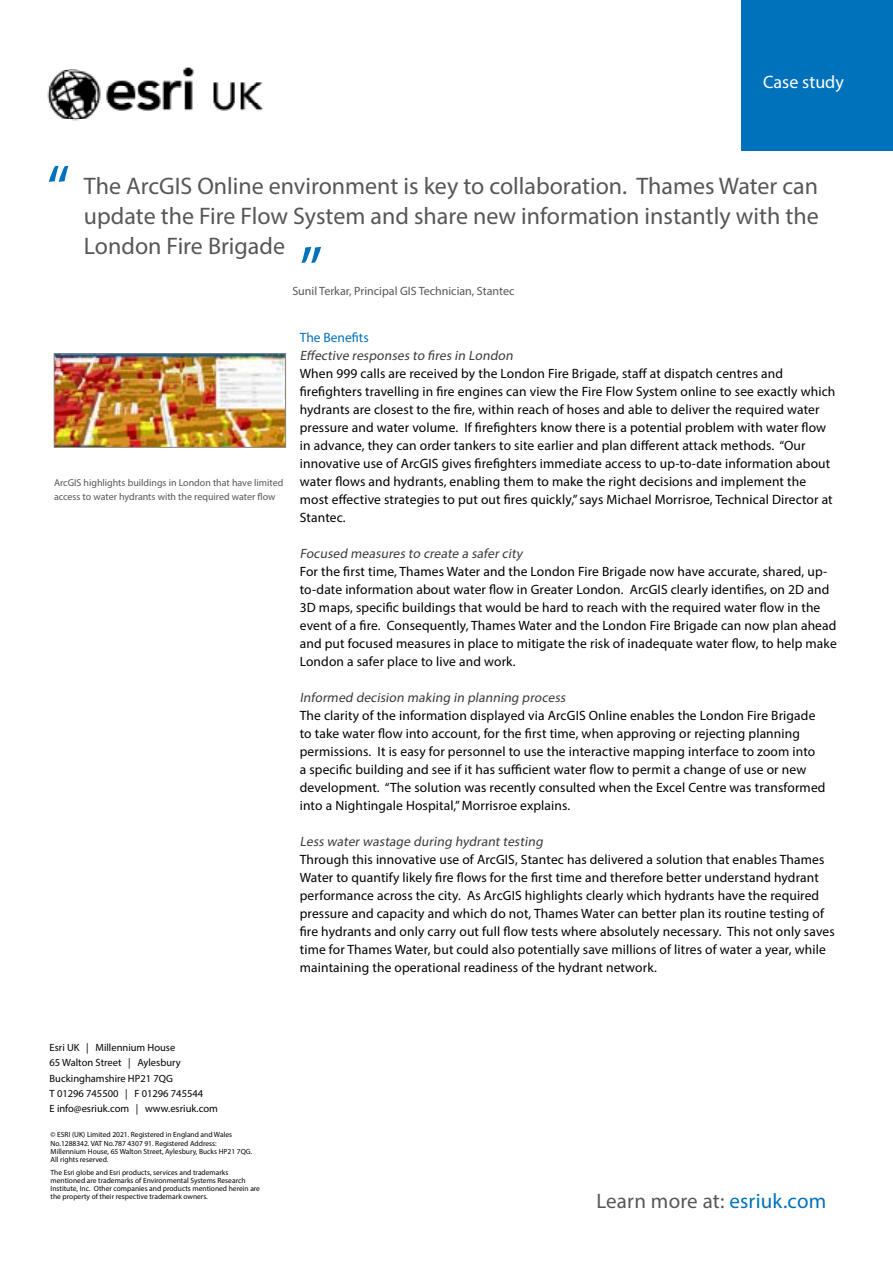
<style>
.page{position:relative;width:893px;height:1263px;background:#fff}
.page>*{position:absolute;margin:0;border:0;box-sizing:border-box;transform-origin:0 0}
.t1{font:66px "Myriad Pro";color:#0072bb}
.t2{font:24px/30px "Myriad Pro";color:#575756;text-align:justify}
.t3{font:21px "Myriad Pro";letter-spacing:.01em;color:#575756}
.t4{font:18px "Myriad Pro";color:#fff}
.t5{font:13.5px/18px "Myriad Pro";letter-spacing:.01em;color:#000}
.t6{font:italic 13.5px "Myriad Pro";color:#3c3c3b}
.t7{font:13.5px "Myriad Pro";color:#0072bb}
.t8{font:12px "Myriad Pro";color:#575756}
.t9{font:10.5px/15px "Myriad Pro";color:#020203}
.t10{font:10.05px/14.2px "Myriad Pro";color:#575756}
.t11{font:7.5px/8.2px "Myriad Pro";color:#020203}
.s1{color:#0072bb}
</style>
<div class="page">
<img style="left:47px;top:67px;width:217px;height:54px">
<div style="left:742px;top:0;width:151px;height:151px;background:#0072bb"></div>
<img style="left:56px;top:355px;width:228px;height:91px">
<div style="left:54px;top:353px;width:232px;height:95px;border:1px solid #868686"></div>
<h3 class="t4" style="left:763px;top:71px;width:82px">Case study</h3>
<h1 class="t1" style="left:47px;top:148px;width:25px">“</h1>
<h2 class="t2" style="left:84px;top:170px;width:736px">The ArcGIS Online environment is key to collaboration. Thames Water can update the Fire Flow System and share new information instantly with the London Fire Brigade</h2>
<p class="t8" style="left:292px;top:284px;width:224px">Sunil Terkar, Principal GIS Technician, Stantec</p>
<h1 class="t1" style="left:323px;top:281px;width:25px;rotate:-180deg">“</h1>
<p class="t10" style="left:54px;top:475px;width:231px">ArcGIS highlights buildings in London that have limited access to water hydrants with the required water flow</p>
<p class="t7" style="left:300px;top:329px;width:70px">The Benefits</p>
<p class="t6" style="left:300px;top:347px;width:217px">Effective responses to fires in London</p>
<p class="t5" style="left:300px;top:364px;width:537px">When 999 calls are received by the London Fire Brigade, staff at dispatch centres and firefighters travelling in fire engines can view the Fire Flow System online to see exactly which hydrants are closest to the fire, within reach of hoses and able to deliver the required water pressure and water volume. If firefighters know there is a potential problem with water flow in advance, they can order tankers to site earlier and plan different attack methods. “Our innovative use of ArcGIS gives firefighters immediate access to up-to-date information about water flows and hydrants, enabling them to make the right decisions and implement the most effective strategies to put out fires quickly,” says Michael Morrisroe, Technical Director at Stantec.</p>
<p class="t6" style="left:300px;top:545px;width:227px">Focused measures to create a safer city</p>
<p class="t5" style="left:300px;top:562px;width:538px">For the first time, Thames Water and the London Fire Brigade now have accurate, shared, up&shy;to-date information about water flow in Greater London. ArcGIS clearly identifies, on 2D and 3D maps, specific buildings that would be hard to reach with the required water flow in the event of a fire. Consequently, Thames Water and the London Fire Brigade can now plan ahead and put focused measures in place to mitigate the risk of inadequate water flow, to help make London a safer place to live and work.</p>
<p class="t6" style="left:300px;top:689px;width:270px">Informed decision making in planning process</p>
<p class="t5" style="left:300px;top:706px;width:527px">The clarity of the information displayed via ArcGIS Online enables the London Fire Brigade to take water flow into account, for the first time, when approving or rejecting planning permissions. It is easy for personnel to use the interactive mapping interface to zoom into<br>a specific building and see if it has sufficient water flow to permit a change of use or new development. “The solution was recently consulted when the Excel Centre was transformed into a Nightingale Hospital,” Morrisroe explains.</p>
<p class="t6" style="left:300px;top:833px;width:247px">Less water wastage during hydrant testing</p>
<p class="t5" style="left:300px;top:850px;width:536px">Through this innovative use of ArcGIS, Stantec has delivered a solution that enables Thames Water to quantify likely fire flows for the first time and therefore better understand hydrant performance across the city. As ArcGIS highlights clearly which hydrants have the required pressure and capacity and which do not, Thames Water can better plan its routine testing of fire hydrants and only carry out full flow tests where absolutely necessary. This not only saves time for Thames Water, but could also potentially save millions of litres of water a year, while maintaining the operational readiness of the hydrant network.</p>
<p class="t9" style="left:50px;top:1040px;width:170px">Esri UK | Millennium House<br>65 Walton Street | Aylesbury<br>Buckinghamshire HP21 7QG<br>T 01296 745500 | F 01296 745544<br>E info@esriuk.com | www.esriuk.com</p>
<p class="t11" style="left:51px;top:1130px;width:203px">© ESRI (UK) Limited 2021. Registered in England and Wales No.1288342. VAT No.787 4307 91. Registered Address:<br>Millennium House, 65 Walton Street, Aylesbury, Bucks HP21 7QG.<br>All rights reserved.</p>
<p class="t11" style="left:51px;top:1168px;width:211px">The Esri globe and Esri products, services and trademarks mentioned are trademarks of Environmental Systems Research Institute, Inc. Other companies and products mentioned herein are the property of their respective trademark owners.</p>
<h3 class="t3" style="left:596px;top:1188px;width:231px">Learn more at: <span class="s1">esriuk.com</span></h3>
</div>
